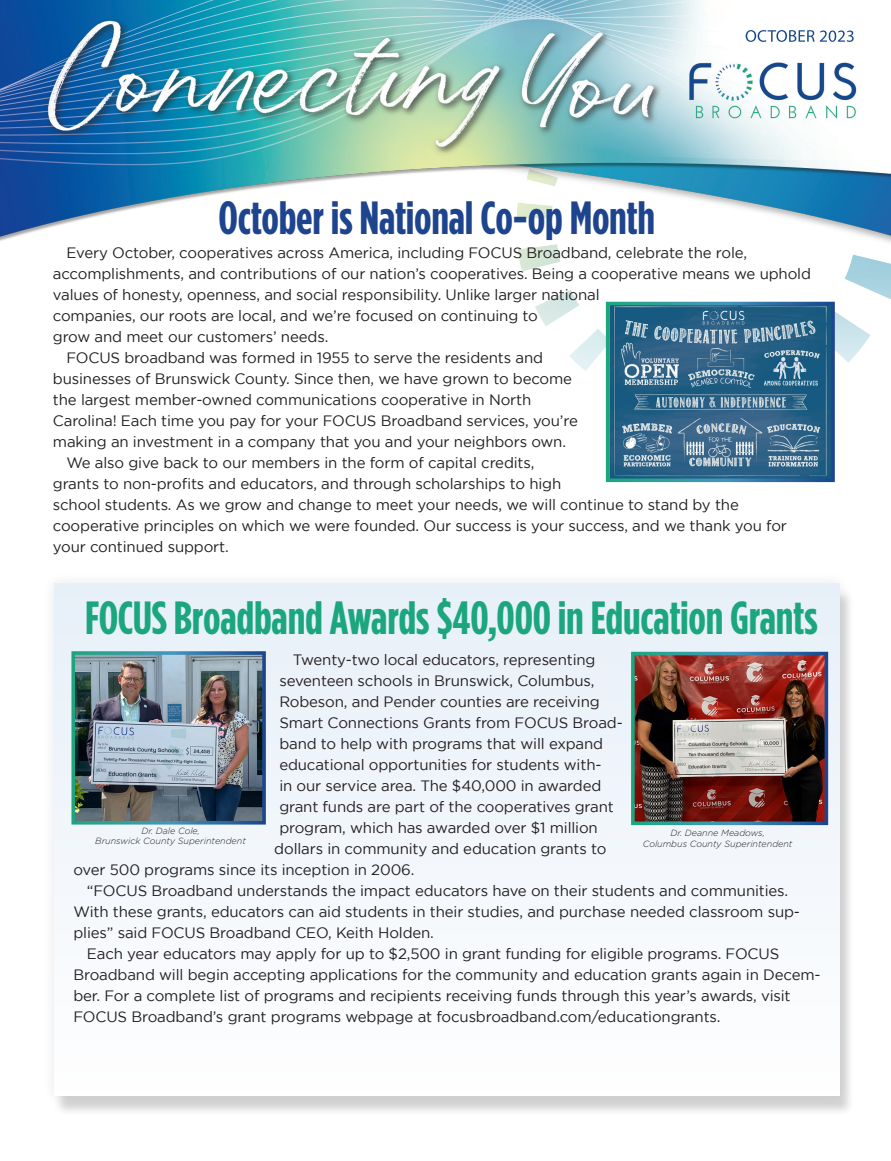
<style>
.page{position:relative;width:891px;height:1161px;background:#fff}
.page>*{position:absolute;margin:0;border:0;box-sizing:border-box;transform-origin:0 0}
.Heading_4{font:700 46.5px "Gotham Condensed";letter-spacing:-.005em;color:#1ba67e}
.Heading_4-2{font:700 46.5px "Gotham Condensed";letter-spacing:-.01em;color:#1e448e}
.Body_Text{font:15px/21px "Gotham";letter-spacing:-.01em;color:#231f20}
.t1{font:italic 300 9px "Gotham";color:#231f20}
</style>
<div class="page">
<div style="left:53px;top:588px;width:802px;height:529px;background:#231f20;opacity:.75"></div>
<div style="left:41px;top:571px;width:811px;height:537px;background:#231f20;opacity:.4"></div>
<div style="left:54px;top:584px;width:785px;height:512px;background:#f4f8fc"></div>
<img style="left:0;top:0;width:891px;height:410px">
<img style="left:76px;top:656px;width:185px;height:164px">
<img style="left:636px;top:657px;width:187px;height:163px">
<img style="left:611px;top:307px;width:219px;height:170px">
<p class="Heading_4-2" style="left:219px;top:190px;width:438px">October is National Co-op Month</p>
<p class="Body_Text" style="left:53px;top:242px;width:760px;text-indent:14px">Every October, cooperatives across America, including FOCUS Broadband, celebrate the role, accomplishments, and contributions of our nation’s cooperatives. Being a cooperative means we uphold values of honesty, openness, and social responsibility. Unlike larger national</p>
<p class="Body_Text" style="left:53px;top:305px;width:486px">companies, our roots are local, and we’re focused on continuing to</p>
<p class="Body_Text" style="left:53px;top:326px;width:277px">grow and meet our customers’ needs.</p>
<p class="Body_Text" style="left:66px;top:347px;width:478px">FOCUS broadband was formed in 1955 to serve the residents and</p>
<p class="Body_Text" style="left:53px;top:368px;width:521px">businesses of Brunswick County. Since then, we have grown to become</p>
<p class="Body_Text" style="left:53px;top:389px;width:480px">the largest member-owned communications cooperative in North</p>
<p class="Body_Text" style="left:53px;top:410px;width:527px">Carolina! Each time you pay for your FOCUS Broadband services, you’re</p>
<p class="Body_Text" style="left:53px;top:431px;width:515px">making an investment in a company that you and your neighbors own.</p>
<p class="Body_Text" style="left:66px;top:452px;width:470px">We also give back to our members in the form of capital credits,</p>
<p class="Body_Text" style="left:53px;top:473px;width:510px">grants to non-profits and educators, and through scholarships to high</p>
<p class="Body_Text" style="left:53px;top:494px;width:736px">school students. As we grow and change to meet your needs, we will continue to stand by the cooperative principles on which we were founded. Our success is your success, and we thank you for your continued support.</p>
<p class="Heading_4" style="left:85px;top:591px;width:734px">FOCUS Broadband Awards $40,000 in Education Grants</p>
<p class="Body_Text" style="left:293px;top:649px;width:304px">Twenty-two local educators, representing</p>
<p class="Body_Text" style="left:279px;top:670px;width:317px">seventeen schools in Brunswick, Columbus,</p>
<p class="Body_Text" style="left:279px;top:691px;width:322px">Robeson, and Pender counties are receiving</p>
<p class="Body_Text" style="left:279px;top:712px;width:345px">Smart Connections Grants from FOCUS Broad-</p>
<p class="Body_Text" style="left:279px;top:733px;width:325px">band to help with programs that will expand</p>
<p class="Body_Text" style="left:279px;top:754px;width:324px">educational opportunities for students with-</p>
<p class="Body_Text" style="left:279px;top:775px;width:324px">in our service area. The $40,000 in awarded</p>
<p class="Body_Text" style="left:279px;top:796px;width:336px">grant funds are part of the cooperatives grant</p>
<p class="Body_Text" style="left:279px;top:817px;width:320px">program, which has awarded over $1 million</p>
<p class="Body_Text" style="left:274px;top:838px;width:334px">dollars in community and education grants to</p>
<p class="Body_Text" style="left:73px;top:859px;width:343px">over 500 programs since its inception in 2006.</p>
<p class="Body_Text" style="left:73px;top:880px;width:728px;text-indent:14px">“FOCUS Broadband understands the impact educators have on their students and communities.<br>With these grants, educators can aid students in their studies, and purchase needed classroom sup&shy;plies” said FOCUS Broadband CEO, Keith Holden.</p>
<p class="Body_Text" style="left:73px;top:943px;width:749px;text-indent:14px">Each year educators may apply for up to $2,500 in grant funding for eligible programs. FOCUS Broadband will begin accepting applications for the community and education grants again in Decem&shy;ber. For a complete list of programs and recipients receiving funds through this year’s awards, visit FOCUS Broadband’s grant programs webpage at focusbroadband.com/educationgrants.</p>
<p class="t1" style="left:141px;top:825px;width:60px">Dr. Dale Cole,</p>
<p class="t1" style="left:95px;top:836px;width:152px">Brunswick County Superintendent</p>
<p class="t1" style="left:670px;top:827px;width:96px">Dr. Deanne Meadows,</p>
<p class="t1" style="left:643px;top:838px;width:151px">Columbus County Superintendent</p>
</div>
